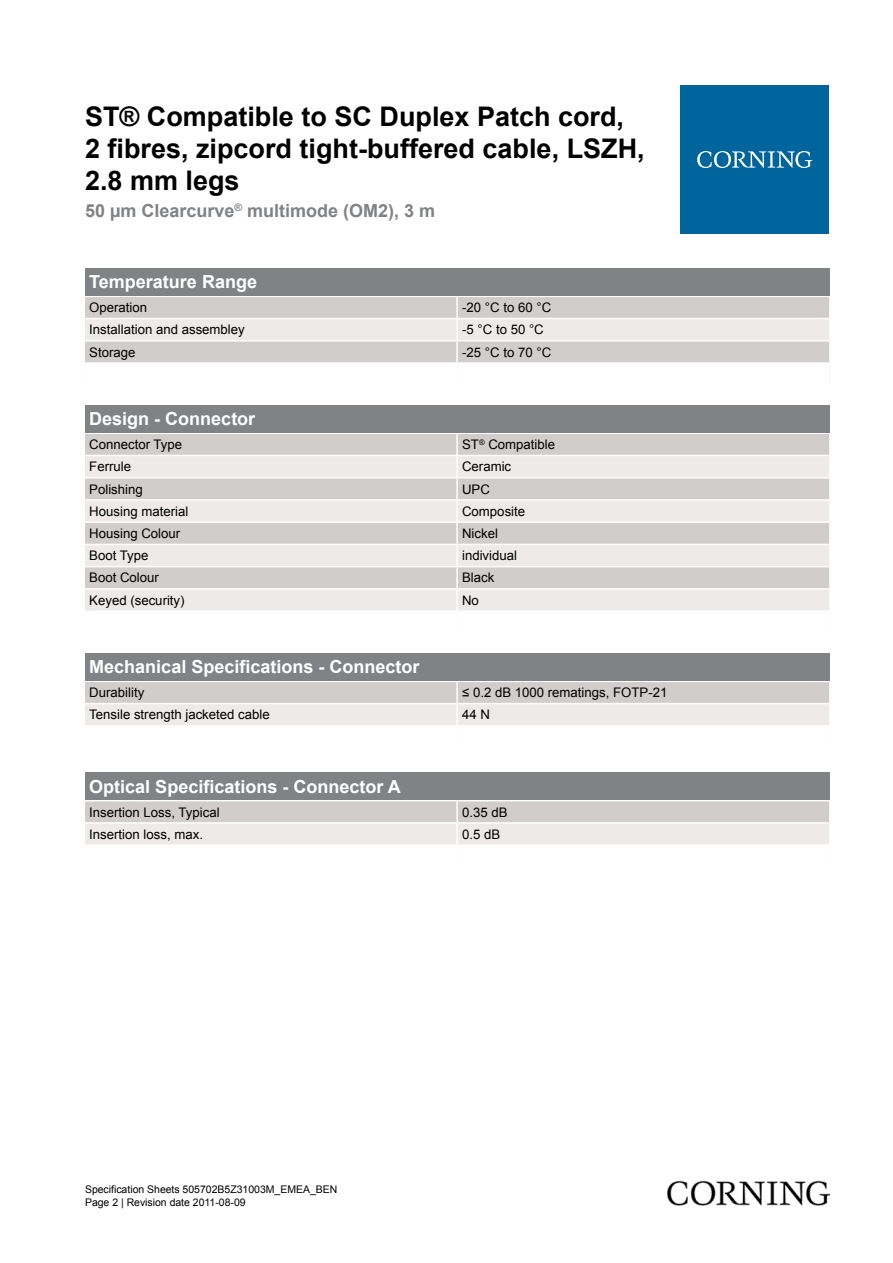
<style>
.page{position:relative;width:893px;height:1263px;background:#fff}
.page>*{position:absolute;margin:0;border:0;box-sizing:border-box;transform-origin:0 0}
.t1{font:700 27px/32.4px "Arial";color:#000}
.t2{font:700 18px "Arial";color:#fff}
.t3{font:700 18px "Arial";color:#808285}
.t4{font:13.2px "Arial";color:#000}
.t5{font:10.5px/12.6px "Arial";color:#000}
</style>
<div class="page">
<div style="left:85px;top:268px;width:744px;height:28px;background:#808285"></div>
<div style="left:85px;top:297px;width:744px;height:65px;background:#d1cdcc"></div>
<div style="left:85px;top:319px;width:744px;height:21px;background:#edeae9"></div>
<hr style="left:456px;top:297px;width:2px;height:21px;background:#fff">
<hr style="left:456px;top:319px;width:2px;height:21px;background:#fff">
<hr style="left:456px;top:341px;width:2px;height:21px;background:#fff">
<hr style="left:85px;top:318px;width:372px;height:1px;background:#fff">
<hr style="left:457px;top:318px;width:372px;height:1px;background:#fff">
<hr style="left:85px;top:340px;width:372px;height:1px;background:#fff">
<hr style="left:457px;top:340px;width:372px;height:1px;background:#fff">
<div style="left:85px;top:405px;width:744px;height:27px;background:#808285"></div>
<div style="left:85px;top:434px;width:744px;height:21px;background:#d1cdcc"></div>
<svg style="left:85px;top:456px;width:744px;height:154px;background:#e1dddc"></svg>
<hr style="left:456px;top:434px;width:2px;height:21px;background:#fff">
<hr style="left:456px;top:456px;width:2px;height:21px;background:#fff">
<hr style="left:456px;top:478px;width:2px;height:21px;background:#fff">
<hr style="left:456px;top:501px;width:2px;height:20px;background:#fff">
<hr style="left:456px;top:523px;width:2px;height:21px;background:#fff">
<hr style="left:456px;top:545px;width:2px;height:21px;background:#fff">
<hr style="left:456px;top:567px;width:2px;height:21px;background:#fff">
<hr style="left:456px;top:590px;width:2px;height:20px;background:#fff">
<hr style="left:85px;top:477px;width:372px;height:1px;background:#fff">
<hr style="left:457px;top:477px;width:372px;height:1px;background:#fff">
<hr style="left:85px;top:499px;width:372px;height:2px;background:#fff">
<hr style="left:457px;top:499px;width:372px;height:2px;background:#fff">
<hr style="left:85px;top:521px;width:372px;height:2px;background:#fff">
<hr style="left:457px;top:521px;width:372px;height:2px;background:#fff">
<hr style="left:85px;top:544px;width:372px;height:1px;background:#fff">
<hr style="left:457px;top:544px;width:372px;height:1px;background:#fff">
<hr style="left:85px;top:566px;width:372px;height:1px;background:#fff">
<hr style="left:457px;top:566px;width:372px;height:1px;background:#fff">
<hr style="left:85px;top:588px;width:372px;height:2px;background:#fff">
<hr style="left:457px;top:588px;width:372px;height:2px;background:#fff">
<div style="left:85px;top:653px;width:744px;height:28px;background:#808285"></div>
<svg style="left:85px;top:682px;width:744px;height:43px;background:#dfdbda"></svg>
<hr style="left:456px;top:682px;width:2px;height:21px;background:#fff">
<hr style="left:456px;top:704px;width:2px;height:21px;background:#fff">
<hr style="left:85px;top:703px;width:372px;height:1px;background:#fff">
<hr style="left:457px;top:703px;width:372px;height:1px;background:#fff">
<div style="left:85px;top:772px;width:744px;height:28px;background:#808285"></div>
<svg style="left:85px;top:801px;width:744px;height:43px;background:#dfdbda"></svg>
<hr style="left:456px;top:801px;width:2px;height:21px;background:#fff">
<hr style="left:456px;top:824px;width:2px;height:20px;background:#fff">
<hr style="left:85px;top:822px;width:372px;height:2px;background:#fff">
<hr style="left:457px;top:822px;width:372px;height:2px;background:#fff">
<div style="left:680px;top:85px;width:149px;height:149px;background:#00649d"></div>
<svg style="left:697px;top:151px;width:115px;height:17px"></svg>
<img style="left:668px;top:1180px;width:161px;height:25px">
<h1 class="t1" style="left:85px;top:101px;width:561px">ST® Compatible to SC Duplex Patch cord,<br>2 fibres, zipcord tight-buffered cable, LSZH,<br>2.8 mm legs</h1>
<h2 class="t3" style="left:85px;top:199px;width:352px">50 µm Clearcurve<sup>®</sup> multimode (OM2), 3 m</h2>
<h2 class="t2" style="left:89px;top:270px;width:169px">Temperature Range</h2>
<p class="t4" style="left:89px;top:299px;width:59px">Operation</p>
<p class="t4" style="left:462px;top:299px;width:91px">-20 °C to 60 °C</p>
<p class="t4" style="left:89px;top:321px;width:157px">Installation and assembley</p>
<p class="t4" style="left:462px;top:321px;width:83px">-5 °C to 50 °C</p>
<p class="t4" style="left:89px;top:343px;width:48px">Storage</p>
<p class="t4" style="left:462px;top:343px;width:91px">-25 °C to 70 °C</p>
<h2 class="t2" style="left:89px;top:407px;width:168px">Design - Connector</h2>
<p class="t4" style="left:89px;top:436px;width:94px">Connector Type</p>
<p class="t4" style="left:462px;top:436px;width:94px">ST<sup>®</sup> Compatible</p>
<p class="t4" style="left:89px;top:458px;width:43px">Ferrule</p>
<p class="t4" style="left:462px;top:458px;width:51px">Ceramic</p>
<p class="t4" style="left:89px;top:480px;width:55px">Polishing</p>
<p class="t4" style="left:462px;top:480px;width:29px">UPC</p>
<p class="t4" style="left:89px;top:502px;width:101px">Housing material</p>
<p class="t4" style="left:462px;top:502px;width:65px">Composite</p>
<p class="t4" style="left:89px;top:525px;width:92px">Housing Colour</p>
<p class="t4" style="left:462px;top:525px;width:37px">Nickel</p>
<p class="t4" style="left:89px;top:547px;width:61px">Boot Type</p>
<p class="t4" style="left:462px;top:547px;width:57px">individual</p>
<p class="t4" style="left:89px;top:569px;width:71px">Boot Colour</p>
<p class="t4" style="left:462px;top:569px;width:34px">Black</p>
<p class="t4" style="left:89px;top:591px;width:97px">Keyed (security)</p>
<p class="t4" style="left:462px;top:591px;width:18px">No</p>
<h2 class="t2" style="left:89px;top:655px;width:332px">Mechanical Specifications - Connector</h2>
<p class="t4" style="left:89px;top:684px;width:57px">Durability</p>
<p class="t4" style="left:462px;top:684px;width:207px">≤ 0.2 dB 1000 rematings, FOTP-21</p>
<p class="t4" style="left:89px;top:706px;width:182px">Tensile strength jacketed cable</p>
<p class="t4" style="left:462px;top:706px;width:29px">44 N</p>
<h2 class="t2" style="left:89px;top:774px;width:313px">Optical Specifications - Connector A</h2>
<p class="t4" style="left:89px;top:803px;width:132px">Insertion Loss, Typical</p>
<p class="t4" style="left:462px;top:803px;width:47px">0.35 dB</p>
<p class="t4" style="left:89px;top:825px;width:115px">Insertion loss, max.</p>
<p class="t4" style="left:462px;top:825px;width:40px">0.5 dB</p>
<p class="t5" style="left:85px;top:1183px;width:254px">Specification Sheets 505702B5Z31003M_EMEA_BEN<br>Page 2 | Revision date 2011-08-09</p>
</div>
